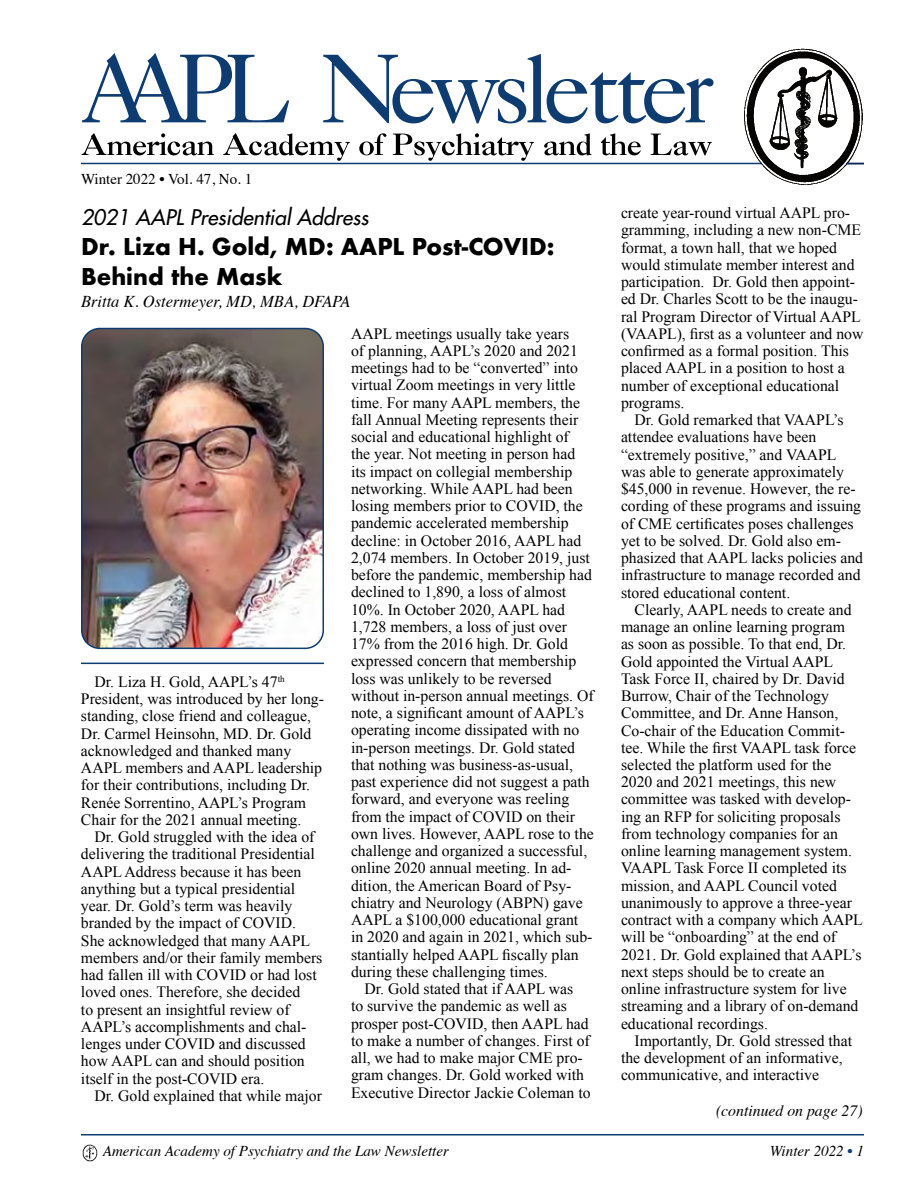
<style>
.page{position:relative;width:918px;height:1188px;background:#fff}
.page>*{position:absolute;margin:0;border:0;box-sizing:border-box;transform-origin:0 0}
.t1{font:25.5px/30px "Futura Bld";color:#000}
.t2{font:italic 500 21px "Futura Std";color:#000}
.t3{font:italic 16.5px "Times";color:#000}
.t4{font:15.75px/17.2px "Times New Roman";color:#000}
.t5{font:italic 15.75px "Times";color:#000}
.t6{font:italic 15px "Times";color:#000}
.t7{font:15px "Times";color:#000}
.s1{color:#0e3c70}
</style>
<div class="page">
<svg style="left:82px;top:133px;width:630px;height:28px"></svg>
<svg style="left:82px;top:53px;width:632px;height:70px"></svg>
<img style="left:743px;top:48px;width:121px;height:137px">
<hr style="left:81px;top:163px;width:681px;height:1px;background:#0e3c70">
<svg style="left:846px;top:163px;width:18px;height:1px"></svg>
<hr style="left:81px;top:1134px;width:783px;height:2px;background:#0e3c70">
<img style="left:83px;top:1145px;width:14px;height:17px">
<hr style="left:81px;top:663px;width:243px;height:1px;background:#0e3c70">
<img style="left:82px;top:329px;width:241px;height:319px">
<div style="left:81px;top:328px;width:243px;height:321px;border:2px solid #0e3c70;border-radius:18px"></div>
<p class="t7" style="left:81px;top:165px;width:173px">Winter 2022 • Vol. 47, No. 1</p>
<h2 class="t2" style="left:81px;top:204px;width:289px">2021 AAPL Presidential Address</h2>
<h1 class="t1" style="left:81px;top:233px;width:475px">Dr. Liza H. Gold, MD: AAPL Post-COVID:<br>Behind the Mask</h1>
<p class="t3" style="left:81px;top:287px;width:271px">Britta K. Ostermeyer, MD, MBA, DFAPA</p>
<p class="t4" style="left:81px;top:673px;width:245px;text-indent:14px">Dr. Liza H. Gold, AAPL’s 47<sup>th </sup>President, was introduced by her long&shy;standing, close friend and colleague, Dr. Carmel Heinsohn, MD. Dr. Gold acknowledged and thanked many AAPL members and AAPL leadership for their contributions, including Dr.<br>Renée Sorrentino, AAPL’s Program Chair for the 2021 annual meeting.</p>
<p class="t4" style="left:81px;top:828px;width:243px;text-indent:13px">Dr. Gold struggled with the idea of delivering the traditional Presidential AAPL Address because it has been anything but a typical presidential year. Dr. Gold’s term was heavily branded by the impact of COVID.<br>She acknowledged that many AAPL members and/or their family members had fallen ill with COVID or had lost loved ones. Therefore, she decided<br>to present an insightful review of AAPL’s accomplishments and chal&shy;lenges under COVID and discussed how AAPL can and should position itself in the post-COVID era.</p>
<p class="t4" style="left:94px;top:1087px;width:229px">Dr. Gold explained that while major</p>
<p class="t4" style="left:351px;top:325px;width:244px">AAPL meetings usually take years<br>of planning, AAPL’s 2020 and 2021 meetings had to be “converted” into virtual Zoom meetings in very little time. For many AAPL members, the fall Annual Meeting represents their social and educational highlight of<br>the year. Not meeting in person had its impact on collegial membership networking. While AAPL had been losing members prior to COVID, the pandemic accelerated membership decline: in October 2016, AAPL had 2,074 members. In October 2019, just before the pandemic, membership had declined to 1,890, a loss of almost 10%. In October 2020, AAPL had 1,728 members, a loss of just over 17% from the 2016 high. Dr. Gold expressed concern that membership loss was unlikely to be reversed without in-person annual meetings. Of note, a significant amount of AAPL’s operating income dissipated with no in-person meetings. Dr. Gold stated that nothing was business-as-usual, past experience did not suggest a path forward, and everyone was reeling from the impact of COVID on their own lives. However, AAPL rose to the challenge and organized a successful, online 2020 annual meeting. In ad&shy;dition, the American Board of Psy&shy;chiatry and Neurology (ABPN) gave AAPL a $100,000 educational grant in 2020 and again in 2021, which sub&shy;stantially helped AAPL fiscally plan during these challenging times.</p>
<p class="t4" style="left:351px;top:980px;width:241px;text-indent:13px">Dr. Gold stated that if AAPL was<br>to survive the pandemic as well as prosper post-COVID, then AAPL had to make a number of changes. First of all, we had to make major CME pro&shy;gram changes. Dr. Gold worked with Executive Director Jackie Coleman to</p>
<p class="t4" style="left:621px;top:204px;width:244px">create year-round virtual AAPL pro&shy;gramming, including a new non-CME format, a town hall, that we hoped would stimulate member interest and participation. Dr. Gold then appoint&shy;ed Dr. Charles Scott to be the inaugu&shy;ral Program Director of Virtual AAPL (VAAPL), first as a volunteer and now confirmed as a formal position. This placed AAPL in a position to host a number of exceptional educational programs.</p>
<p class="t4" style="left:621px;top:411px;width:244px;text-indent:13px">Dr. Gold remarked that VAAPL’s attendee evaluations have been “extremely positive,” and VAAPL was able to generate approximately $45,000 in revenue. However, the re&shy;cording of these programs and issuing of CME certificates poses challenges yet to be solved. Dr. Gold also em&shy;phasized that AAPL lacks policies and infrastructure to manage recorded and stored educational content.</p>
<p class="t4" style="left:621px;top:601px;width:243px;text-indent:13px">Clearly, AAPL needs to create and manage an online learning program<br>as soon as possible. To that end, Dr.<br>Gold appointed the Virtual AAPL Task Force II, chaired by Dr. David Burrow, Chair of the Technology Committee, and Dr. Anne Hanson, Co-chair of the Education Commit&shy;tee. While the first VAAPL task force selected the platform used for the 2020 and 2021 meetings, this new committee was tasked with develop&shy;ing an RFP for soliciting proposals from technology companies for an online learning management system.<br>VAAPL Task Force II completed its mission, and AAPL Council voted unanimously to approve a three-year contract with a company which AAPL will be “onboarding” at the end of 2021. Dr. Gold explained that AAPL’s next steps should be to create an online infrastructure system for live streaming and a library of on-demand educational recordings.</p>
<p class="t4" style="left:621px;top:1032px;width:233px;text-indent:13px">Importantly, Dr. Gold stressed that the development of an informative, communicative, and interactive</p>
<p class="t5" style="left:716px;top:1097px;width:148px">(continued on page 27)</p>
<p class="t6" style="left:103px;top:1138px;width:347px">American Academy of Psychiatry and the Law Newsletter</p>
<p class="t6" style="left:770px;top:1138px;width:96px">Winter 2022 <span class="s1">•</span> 1</p>
</div>
